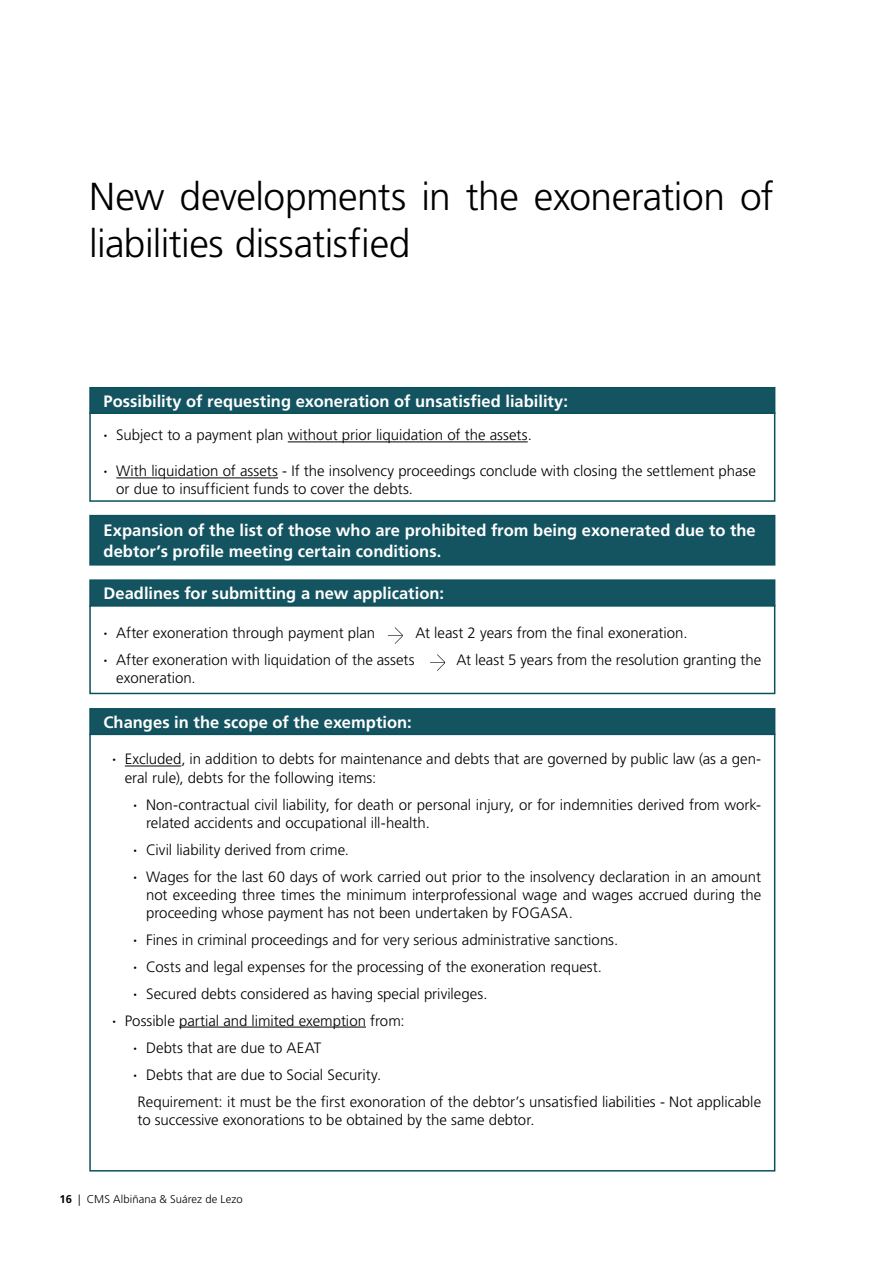
<style>
.page{position:relative;width:893px;height:1263px;background:#fff}
.page>*{position:absolute;margin:0;border:0;box-sizing:border-box;transform-origin:0 0}
.t1{font:300 39px/46.8px "Frutiger LT Pro";letter-spacing:-.015em;color:#000}
.t2{font:700 16.5px/21px "Frutiger LT Pro";color:#fff}
.t3{font:300 15px/18px "Frutiger LT Pro";color:#000}
.t4{font:300 11.25px "Frutiger LT Pro";letter-spacing:.005em;color:#000}
.s1{font-weight:700}
</style>
<div class="page">
<div style="left:90px;top:388px;width:685px;height:25px;background:#135460"></div>
<div style="left:89px;top:387px;width:686px;height:27px;border:2px solid #0b525d"></div>
<hr style="left:288px;top:441px;width:240px;height:1px;background:#000">
<hr style="left:116px;top:477px;width:162px;height:1px;background:#000">
<div style="left:89px;top:412px;width:686px;height:90px;border:2px solid #0b525d"></div>
<div style="left:90px;top:580px;width:685px;height:26px;background:#135460"></div>
<div style="left:89px;top:579px;width:686px;height:27px;border:2px solid #0b525d"></div>
<svg style="left:388px;top:627px;width:15px;height:17px"></svg>
<svg style="left:430px;top:654px;width:15px;height:17px"></svg>
<div style="left:89px;top:605px;width:686px;height:89px;border:2px solid #0b525d"></div>
<div style="left:90px;top:709px;width:685px;height:25px;background:#135460"></div>
<div style="left:89px;top:708px;width:686px;height:27px;border:2px solid #0b525d"></div>
<hr style="left:125px;top:766px;width:56px;height:1px;background:#000">
<hr style="left:179px;top:1027px;width:187px;height:1px;background:#000">
<div style="left:89px;top:733px;width:686px;height:438px;border:2px solid #0b525d"></div>
<div style="left:90px;top:516px;width:685px;height:49px;background:#135460"></div>
<div style="left:89px;top:515px;width:686px;height:51px;border:2px solid #0b525d"></div>
<h1 class="t1" style="left:89px;top:174px;width:686px">New developments in the exoneration of liabilities dissatisfied</h1>
<p class="t2" style="left:104px;top:390px;width:466px">Possibility of requesting exoneration of unsatisfied liability:</p>
<p class="t3" style="left:104px;top:426px;width:430px"><span class="s1">∙</span> Subject to a payment plan without prior liquidation of the assets.</p>
<p class="t3" style="left:116px;top:462px;width:641px;text-indent:-13px"><span class="s1">∙</span> With liquidation of assets - If the insolvency proceedings conclude with closing the settlement phase or due to insufficient funds to cover the debts.</p>
<p class="t2" style="left:104px;top:520px;width:654px">Expansion of the list of those who are prohibited from being exonerated due to the debtor’s profile meeting certain conditions.</p>
<p class="t2" style="left:104px;top:583px;width:342px">Deadlines for submitting a new application:</p>
<p class="t3" style="left:104px;top:624px;width:273px"><span class="s1">∙</span> After exoneration through payment plan</p>
<p class="t3" style="left:415px;top:624px;width:274px">At least 2 years from the final exoneration.</p>
<p class="t3" style="left:104px;top:651px;width:313px"><span class="s1">∙</span> After exoneration with liquidation of the assets</p>
<p class="t3" style="left:457px;top:651px;width:306px">At least 5 years from the resolution granting the</p>
<p class="t3" style="left:116px;top:669px;width:81px">exoneration.</p>
<p class="t2" style="left:104px;top:711px;width:310px">Changes in the scope of the exemption:</p>
<p class="t3" style="left:125px;top:750px;width:638px;text-indent:-13px"><span class="s1">∙</span> Excluded, in addition to debts for maintenance and debts that are governed by public law (as a gen&shy;eral rule), debts for the following items:</p>
<p class="t3" style="left:146px;top:795px;width:617px;text-indent:-13px"><span class="s1">∙</span> Non-contractual civil liability, for death or personal injury, or for indemnities derived from work&shy;related accidents and occupational ill-health.</p>
<p class="t3" style="left:133px;top:836px;width:629px;line-height:27px"><span class="s1">∙</span> Civil liability derived from crime.<br><span class="s1">∙</span> Wages for the last 60 days of work carried out prior to the insolvency declaration in an amount</p>
<p class="t3" style="left:146px;top:885px;width:617px">not exceeding three times the minimum interprofessional wage and wages accrued during the proceeding whose payment has not been undertaken by FOGASA.</p>
<p class="t3" style="left:133px;top:930px;width:486px"><span class="s1">∙</span> Fines in criminal proceedings and for very serious administrative sanctions.</p>
<p class="t3" style="left:133px;top:957px;width:470px"><span class="s1">∙</span> Costs and legal expenses for the processing of the exoneration request.</p>
<p class="t3" style="left:133px;top:984px;width:356px"><span class="s1">∙</span> Secured debts considered as having special privileges.</p>
<p class="t3" style="left:112px;top:1011px;width:294px"><span class="s1">∙</span> Possible partial and limited exemption from:</p>
<p class="t3" style="left:133px;top:1038px;width:190px"><span class="s1">∙</span> Debts that are due to AEAT</p>
<p class="t3" style="left:133px;top:1065px;width:249px"><span class="s1">∙</span> Debts that are due to Social Security.</p>
<p class="t3" style="left:138px;top:1092px;width:625px">Requirement: it must be the first exonoration of the debtor’s unsatisfied liabilities - Not applicable</p>
<p class="t3" style="left:138px;top:1110px;width:398px">to successive exonorations to be obtained by the same debtor.</p>
<p class="t4" style="left:60px;top:1193px;width:185px"><span class="s1">16</span> | CMS Albiñana &amp; Suárez de Lezo</p>
</div>
